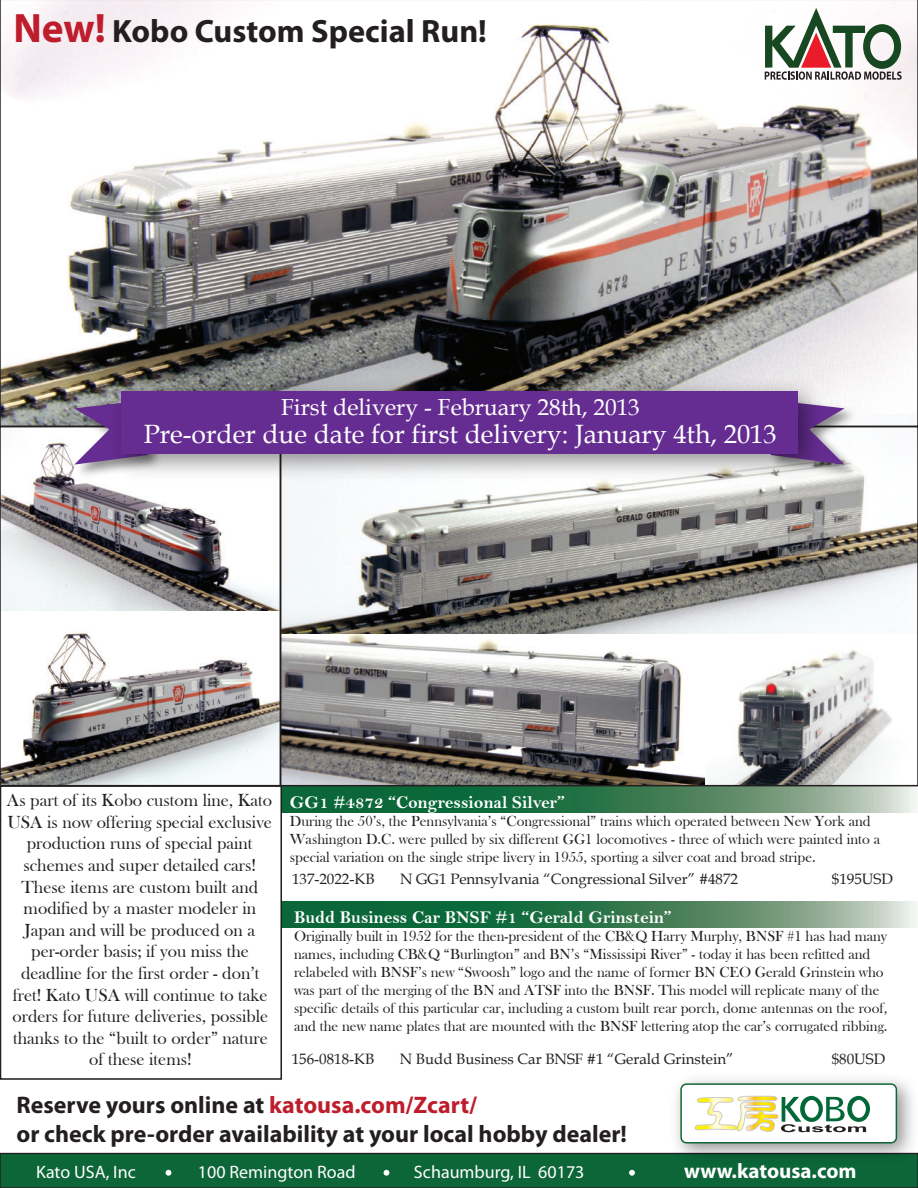
<style>
.page{position:relative;width:918px;height:1188px;background:#fff}
.page>*{position:absolute;margin:0;border:0;box-sizing:border-box;transform-origin:0 0}
.t1{font:700 32.4px "Myriad Pro";color:#231f20}
.t2{font:26.4px "Book Antiqua";color:#fff}
.t3{font:700 24px/28.8px "Myriad Pro";color:#231f20}
.t4{font:23.25px "Book Antiqua";color:#fff}
.t5{font:700 21px "Myriad Pro";color:#fff}
.t6{font:18px/21.6px "Bask Old Face";color:#231f20;text-align:center}
.t7{font:18px "Bell MT Bold";color:#fff}
.t8{font:18px "Myriad Pro";color:#fff}
.t9{font:15px/18px "Bask Old Face";color:#231f20}
.t10{font:15px "Book Antiqua";color:#231f20}
.s1{font-size:41.25px;color:#be1d2c}
.s2{color:#be1d2c}
</style>
<div class="page">
<div style="left:0;top:1154px;width:918px;height:34px;background:#0c6638"></div>
<div style="left:0;top:1153px;width:918px;height:35px;border:1px solid #231f20"></div>
<svg style="left:166px;top:1170px;width:5px;height:6px"></svg>
<svg style="left:384px;top:1170px;width:5px;height:6px"></svg>
<svg style="left:629px;top:1170px;width:6px;height:6px"></svg>
<img style="left:283px;top:475px;width:632px;height:160px">
<img style="left:3px;top:442px;width:275px;height:341px">
<img style="left:663px;top:1079px;width:255px;height:93px">
<div style="left:681px;top:1084px;width:215px;height:59px;background:#fff;border-radius:5px"></div>
<div style="left:680px;top:1083px;width:217px;height:61px;border:1px solid #116635;border-radius:5px"></div>
<svg style="left:695px;top:1096px;width:175px;height:36px"></svg>
<svg style="left:282px;top:786px;width:636px;height:26px;background:#43825d"></svg>
<svg style="left:282px;top:901px;width:634px;height:27px;background:#43835e"></svg>
<div style="left:0;top:785px;width:282px;height:295px;border:2px solid #231f20"></div>
<img style="left:283px;top:635px;width:609px;height:148px">
<div style="left:0;top:426px;width:281px;height:360px;border:2px solid #231f20"></div>
<img style="left:0;top:0;width:918px;height:427px">
<img style="left:834px;top:395px;width:29px;height:88px">
<svg style="left:834px;top:400px;width:11px;height:65px"></svg>
<img style="left:69px;top:395px;width:31px;height:88px">
<svg style="left:74px;top:400px;width:26px;height:65px"></svg>
<img style="left:100px;top:369px;width:734px;height:120px">
<div style="left:121px;top:391px;width:677px;height:62px;background:#652d91"></div>
<h1 class="t1" style="left:13px;top:10px;width:475px"><span class="s1">New!</span> Kobo Custom Special Run!</h1>
<h3 class="t4" style="left:281px;top:390px;width:360px">First delivery - February 28th, 2013</h3>
<h2 class="t2" style="left:144px;top:415px;width:634px">Pre-order due date for first delivery: January 4th, 2013</h2>
<p class="t6" style="left:7px;top:790px;width:267px">As part of its Kobo custom line, Kato<br>USA is now offering special exclusive production runs of special paint schemes and super detailed cars!<br>These items are custom built and modified by a master modeler in<br>Japan and will be produced on a per-order basis; if you miss the deadline for the first order - don’t fret! Kato USA will continue to take orders for future deliveries, possible thanks to the “built to order” nature of these items!</p>
<p class="t7" style="left:290px;top:792px;width:276px">GG1 #4872 “Congressional Silver”</p>
<p class="t9" style="left:290px;top:813px;width:592px">During the 50’s, the Pennsylvania’s “Congressional” trains which operated between New York and<br>Washington D.C. were pulled by six different GG1 locomotives - three of which were painted into a special variation on the single stripe livery in 1955, sporting a silver coat and broad stripe.</p>
<p class="t10" style="left:292px;top:869px;width:84px">137-2022-KB</p>
<p class="t10" style="left:400px;top:869px;width:340px">N GG1 Pennsylvania “Congressional Silver” #4872</p>
<p class="t10" style="left:832px;top:869px;width:63px">$195USD</p>
<p class="t7" style="left:294px;top:907px;width:379px">Budd Business Car BNSF #1 “Gerald Grinstein”</p>
<p class="t9" style="left:294px;top:927px;width:595px">Originally built in 1952 for the then-president of the CB&amp;Q Harry Murphy, BNSF #1 has had many names, including CB&amp;Q “Burlington” and BN’s “Mississipi River” - today it has been refitted and relabeled with BNSF’s new “Swoosh” logo and the name of former BN CEO Gerald Grinstein who was part of the merging of the BN and ATSF into the BNSF. This model will replicate many of the specific details of this particular car, including a custom built rear porch, dome antennas on the roof, and the new name plates that are mounted with the BNSF lettering atop the car’s corrugated ribbing.</p>
<p class="t10" style="left:292px;top:1049px;width:84px">156-0818-KB</p>
<p class="t10" style="left:400px;top:1049px;width:335px">N Budd Business Car BNSF #1 “Gerald Grinstein”</p>
<p class="t10" style="left:832px;top:1049px;width:55px">$80USD</p>
<h3 class="t3" style="left:16px;top:1090px;width:612px">Reserve yours online at <span class="s2">katousa.com/Zcart/<br></span>or check pre-order availability at your local hobby dealer!</h3>
<p class="t8" style="left:36px;top:1160px;width:101px">Kato USA, Inc</p>
<p class="t8" style="left:198px;top:1160px;width:159px">100 Remington Road</p>
<p class="t8" style="left:414px;top:1160px;width:172px">Schaumburg, IL 60173</p>
<h3 class="t5" style="left:684px;top:1157px;width:174px">www.katousa.com</h3>
</div>
